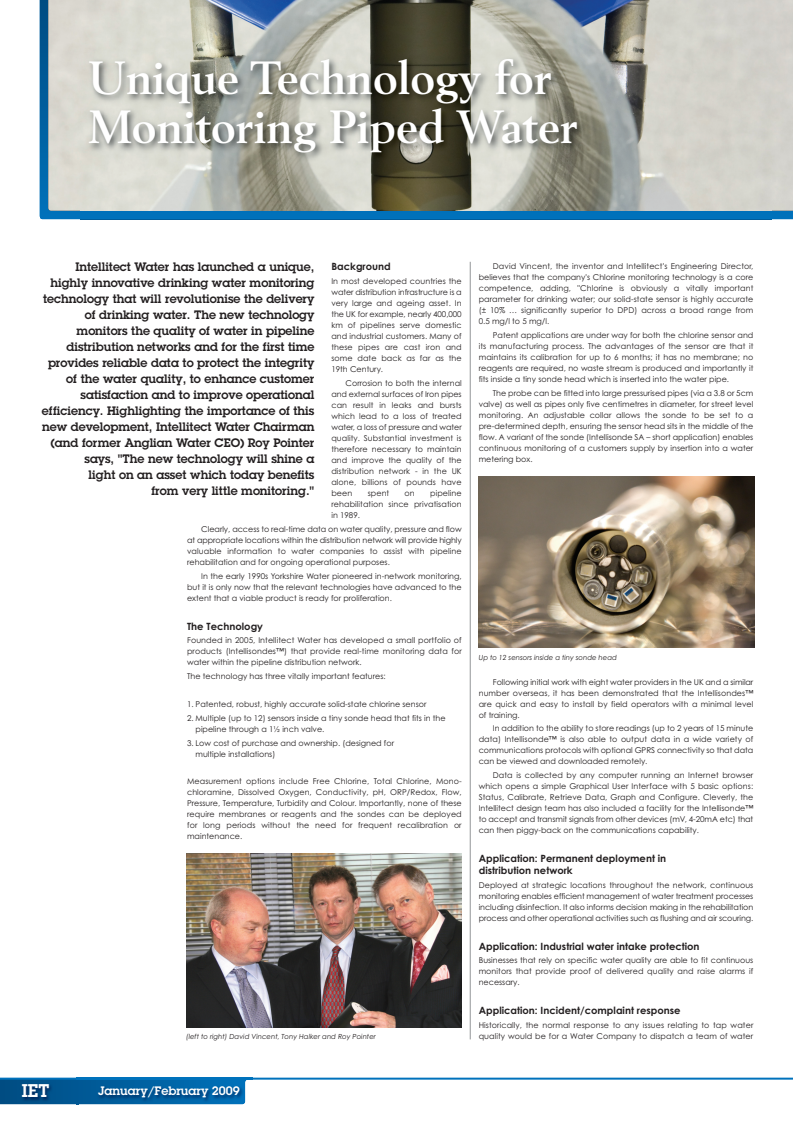
<style>
.page{position:relative;width:793px;height:1135px;background:#fff}
.page>*{position:absolute;margin:0;border:0;box-sizing:border-box;transform-origin:0 0}
.t1{font:700 46px/49px "Berling";color:#fff}
.t2{font:600 18px "Lubalin Graph";color:#fff}
.t3{font:600 12px/16px "Lubalin Graph";color:#231f20;text-align:right}
.t4{font:600 12px "Lubalin Graph";color:#fff}
.t5{font:700 10px/12px "Century Gothic";color:#231f20}
.t6{font:8px/11px "Century Gothic";color:#231f20;text-align:justify}
.t7{font:italic 7px "Century Gothic";color:#231f20}
</style>
<div class="page">
<hr style="left:0;top:1077px;width:793px;height:2px;background:#0072bc">
<svg style="left:0;top:1077px;width:248px;height:28px;background:#0b619d"></svg>
<img style="left:76px;top:1079px;width:3px;height:25px">
<img style="left:48px;top:0;width:745px;height:211px">
<hr style="left:470px;top:262px;width:1px;height:777px;background:#939598">
<img style="left:80px;top:49px;width:691px;height:171px">
<img style="left:186px;top:853px;width:276px;height:174px">
<img style="left:479px;top:476px;width:275px;height:171px">
<p class="t1" style="left:89px;top:57px;width:491px">Unique Technology for<br>Monitoring Piped Water</p>
<p class="t3" style="left:42px;top:260px;width:274px">Intellitect Water has launched a unique, highly innovative drinking water monitoring technology that will revolutionise the delivery of drinking water. The new technology monitors the quality of water in pipeline distribution networks and for the first time provides reliable data to protect the integrity of the water quality, to enhance customer satisfaction and to improve operational efficiency. Highlighting the importance of this new development, Intellitect Water Chairman (and former Anglian Water CEO) Roy Pointer says, "The new technology will shine a<br>light on an asset which today benefits<br>from very little monitoring."</p>
<p class="t5" style="left:331px;top:261px;width:61px">Background</p>
<p class="t6" style="left:331px;top:276px;width:132px">In most developed countries the water distribution infrastructure is a very large and ageing asset. In the UK for example, nearly 400,000 km of pipelines serve domestic and industrial customers. Many of these pipes are cast iron and some date back as far as the 19th Century.</p>
<p class="t6" style="left:331px;top:378px;width:132px;text-indent:14px">Corrosion to both the internal and external surfaces of Iron pipes can result in leaks and bursts which lead to a loss of treated water, a loss of pressure and water quality. Substantial investment is therefore necessary to maintain and improve the quality of the distribution network - in the UK alone, billions of pounds have been</p>
<p class="t6" style="left:331px;top:488px;width:132px;text-indent:99px">pipeline rehabilitation since privatisation in 1989.</p>
<p class="t6" style="left:187px;top:524px;width:276px;text-indent:14px">Clearly, access to real-time data on water quality, pressure and flow at appropriate locations within the distribution network will provide highly valuable information to water companies to assist with pipeline rehabilitation and for ongoing operational purposes.</p>
<p class="t6" style="left:187px;top:571px;width:276px;text-indent:14px">In the early 1990s Yorkshire Water pioneered in-network monitoring, but it is only now that the relevant technologies have advanced to the extent that a viable product is ready for proliferation.</p>
<p class="t5" style="left:187px;top:620px;width:77px">The Technology</p>
<p class="t6" style="left:187px;top:635px;width:276px">Founded in 2005, Intellitect Water has developed a small portfolio of products (Intellisondes™) that provide real-time monitoring data for water within the pipeline distribution network.</p>
<p class="t6" style="left:187px;top:671px;width:200px">The technology has three vitally important features:</p>
<p class="t6" style="left:187px;top:699px;width:241px">1. Patented, robust, highly accurate solid-state chlorine sensor</p>
<p class="t6" style="left:196px;top:713px;width:251px;text-indent:-9px">2. Multiple (up to 12) sensors inside a tiny sonde head that fits in the pipeline through a 1½ inch valve.</p>
<p class="t6" style="left:196px;top:738px;width:200px;text-indent:-9px">3. Low cost of purchase and ownership. (designed for multiple installations)</p>
<p class="t6" style="left:187px;top:776px;width:276px">Measurement options include Free Chlorine, Total Chlorine, Mono&shy;chloramine, Dissolved Oxygen, Conductivity, pH, ORP/Redox, Flow, Pressure, Temperature, Turbidity and Colour. Importantly, none of these require membranes or reagents and the sondes can be deployed for long periods without the need for frequent recalibration or maintenance.</p>
<p class="t6" style="left:368px;top:488px;width:23px">spent</p>
<p class="t6" style="left:405px;top:488px;width:12px">on</p>
<p class="t7" style="left:186px;top:1033px;width:191px">(left to right) David Vincent, Tony Halker and Roy Pointer</p>
<p class="t6" style="left:479px;top:261px;width:276px;text-indent:14px">David Vincent, the inventor and Intellitect's Engineering Director, believes that the company's Chlorine monitoring technology is a core competence, adding, "Chlorine is obviously a vitally important parameter for drinking water; our solid-state sensor is highly accurate (± 10% … significantly superior to DPD) across a broad range from 0.5 mg/l to 5 mg/l.</p>
<p class="t6" style="left:479px;top:330px;width:276px;text-indent:14px">Patent applications are under way for both the chlorine sensor and its manufacturing process. The advantages of the sensor are that it maintains its calibration for up to 6 months; it has no membrane; no reagents are required, no waste stream is produced and importantly it fits inside a tiny sonde head which is inserted into the water pipe.</p>
<p class="t6" style="left:479px;top:388px;width:276px;text-indent:14px">The probe can be fitted into large pressurised pipes (via a 3.8 or 5cm valve) as well as pipes only five centimetres in diameter, for street level monitoring. An adjustable collar allows the sonde to be set to a pre-determined depth, ensuring the sensor head sits in the middle of the flow. A variant of the sonde (Intellisonde SA – short application) enables continuous monitoring of a customers supply by insertion into a water metering box.</p>
<p class="t7" style="left:479px;top:654px;width:140px">Up to 12 sensors inside a tiny sonde head</p>
<p class="t6" style="left:479px;top:677px;width:276px;text-indent:14px">Following initial work with eight water providers in the UK and a similar number overseas, it has been demonstrated that the Intellisondes™ are quick and easy to install by field operators with a minimal level of training.</p>
<p class="t6" style="left:479px;top:723px;width:276px;text-indent:14px">In addition to the ability to store readings (up to 2 years of 15 minute data) Intellisonde™ is also able to output data in a wide variety of communications protocols with optional GPRS connectivity so that data can be viewed and downloaded remotely.</p>
<p class="t6" style="left:479px;top:770px;width:276px;text-indent:14px">Data is collected by any computer running an Internet browser which opens a simple Graphical User Interface with 5 basic options:<br>Status, Calibrate, Retrieve Data, Graph and Configure. Cleverly, the Intellitect design team has also included a facility for the Intellisonde™ to accept and transmit signals from other devices (mV, 4-20mA etc) that can then piggy-back on the communications capability.</p>
<p class="t5" style="left:479px;top:852px;width:189px">Application: Permanent deployment in distribution network</p>
<p class="t6" style="left:479px;top:880px;width:276px">Deployed at strategic locations throughout the network, continuous monitoring enables efficient management of water treatment processes including disinfection. It also informs decision making in the rehabilitation process and other operational activities such as flushing and air scouring.</p>
<p class="t5" style="left:479px;top:940px;width:222px">Application: Industrial water intake protection</p>
<p class="t6" style="left:479px;top:955px;width:276px">Businesses that rely on specific water quality are able to fit continuous monitors that provide proof of delivered quality and raise alarms if necessary.</p>
<p class="t5" style="left:479px;top:1004px;width:203px">Application: Incident/complaint response</p>
<p class="t6" style="left:479px;top:1020px;width:276px">Historically, the normal response to any issues relating to tap water quality would be for a Water Company to dispatch a team of water</p>
<p class="t2" style="left:22px;top:1084px;width:29px">IET</p>
<p class="t4" style="left:98px;top:1085px;width:143px">January/February 2009</p>
</div>
